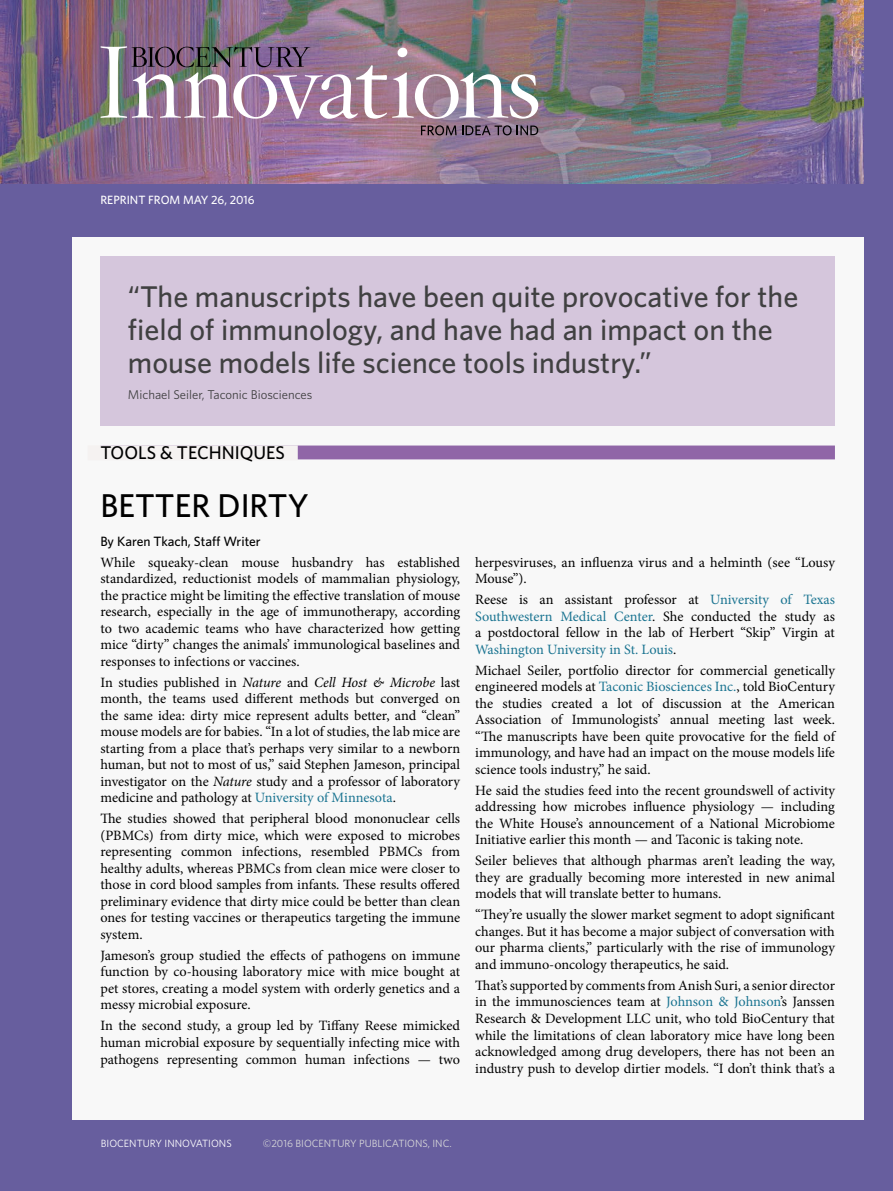
<style>
.page{position:relative;width:893px;height:1191px;background:#675e9e}
.page>*{position:absolute;margin:0;border:0;box-sizing:border-box;transform-origin:0 0}
.title_banner{font:500 33px "Whitney";color:#000}
.pull_quote_20{font:500 30px/33px "Whitney";color:#404041}
.Tools-Tech_KICK{font:500 18.45px "Whitney";color:#000}
.body_text{font:14.25px/16.5px "Minion Pro";color:#000;text-align:justify}
.byline{font:500 13.5px "Whitney";color:#000}
.pull_quote_attribute{font:12.75px "Whitney";color:#404041}
.date-vol-num{font:500 12px "Whitney";color:#fff}
.t1{font:10.5px "Whitney";color:#d8d8d9}
.t2{font:10.5px "Whitney";color:#fff}
.s1{font-style:italic}
.s2{color:#1a7491}
</style>
<div class="page">
<img style="left:0;top:0;width:863px;height:184px">
<img style="left:100px;top:46px;width:438px;height:73px">
<svg style="left:421px;top:125px;width:117px;height:10px"></svg>
<div style="left:72px;top:237px;width:791px;height:882px;background:#f8f8f8"></div>
<div style="left:100px;top:445px;width:735px;height:14px;background:#9066a7"></div>
<div style="left:88px;top:445px;width:210px;height:15px;background:#f5f2f1"></div>
<div style="left:101px;top:256px;width:734px;height:169px;background:#d5c6dc"></div>
<p class="date-vol-num" style="left:100px;top:192px;width:155px">REPRINT FROM MAY 26, 2016</p>
<p class="pull_quote_20" style="left:128px;top:279px;width:672px">“The manuscripts have been quite provocative for the field of immunology, and have had an impact on the mouse models life science tools industry.”</p>
<p class="pull_quote_attribute" style="left:128px;top:385px;width:186px">Michael Seiler, Taconic Biosciences</p>
<p class="Tools-Tech_KICK" style="left:100px;top:440px;width:186px">TOOLS &amp; TECHNIQUES</p>
<p class="title_banner" style="left:100px;top:484px;width:210px">BETTER DIRTY</p>
<p class="byline" style="left:100px;top:532px;width:162px">By Karen Tkach, Staff Writer</p>
<p class="body_text" style="left:100px;top:554px;width:361px">While squeaky-clean mouse husbandry has established standardized, reductionist models of mammalian physiology, the practice might be limiting the effective translation of mouse research, especially in the age of immunotherapy, according to two academic teams who have characterized how getting mice “dirty” changes the animals’ immunological baselines and responses to infections or vaccines.</p>
<p class="body_text" style="left:100px;top:674px;width:361px">In studies published in <span class="s1">Nature</span> and <span class="s1">Cell Host &amp; Microbe</span> last month, the teams used different methods but converged on the same idea: dirty mice represent adults better, and “clean” mouse models are for babies. “In a lot of studies, the lab mice are starting from a place that’s perhaps very similar to a newborn human, but not to most of us,” said Stephen Jameson, principal investigator on the <span class="s1">Nature</span> study and a professor of laboratory medicine and pathology at <span class="s2">University of Minnesota</span>.</p>
<p class="body_text" style="left:100px;top:810px;width:361px">The studies showed that peripheral blood mononuclear cells (PBMCs) from dirty mice, which were exposed to microbes representing common infections, resembled PBMCs from healthy adults, whereas PBMCs from clean mice were closer to those in cord blood samples from infants. These results offered preliminary evidence that dirty mice could be better than clean ones for testing vaccines or therapeutics targeting the immune system.</p>
<p class="body_text" style="left:100px;top:947px;width:361px">Jameson’s group studied the effects of pathogens on immune function by co-housing laboratory mice with mice bought at pet stores, creating a model system with orderly genetics and a messy microbial exposure.</p>
<p class="body_text" style="left:100px;top:1017px;width:361px">In the second study, a group led by Tiffany Reese mimicked human microbial exposure by sequentially infecting mice with pathogens representing common human infections — two</p>
<p class="body_text" style="left:475px;top:554px;width:361px">herpesviruses, an influenza virus and a helminth (see “Lousy<br>Mouse”).</p>
<p class="body_text" style="left:475px;top:591px;width:361px">Reese is an assistant professor at <span class="s2">University of Texas Southwestern Medical Center</span>. She conducted the study as a postdoctoral fellow in the lab of Herbert “Skip” Virgin at <span class="s2">Washington University in St. Louis</span>.</p>
<p class="body_text" style="left:475px;top:662px;width:361px">Michael Seiler, portfolio director for commercial genetically engineered models at <span class="s2">Taconic Biosciences Inc.</span>, told BioCentury the studies created a lot of discussion at the American Association of Immunologists’ annual meeting last week. “The manuscripts have been quite provocative for the field of immunology, and have had an impact on the mouse models life science tools industry,” he said.</p>
<p class="body_text" style="left:475px;top:782px;width:361px">He said the studies feed into the recent groundswell of activity addressing how microbes influence physiology — including the White House’s announcement of a National Microbiome Initiative earlier this month — and Taconic is taking note.</p>
<p class="body_text" style="left:475px;top:852px;width:361px">Seiler believes that although pharmas aren’t leading the way, they are gradually becoming more interested in new animal models that will translate better to humans.</p>
<p class="body_text" style="left:475px;top:906px;width:361px">“They’re usually the slower market segment to adopt significant changes. But it has become a major subject of conversation with our pharma clients,” particularly with the rise of immunology and immuno-oncology therapeutics, he said.</p>
<p class="body_text" style="left:475px;top:977px;width:361px">That’s supported by comments from Anish Suri, a senior director in the immunosciences team at <span class="s2">Johnson &amp; Johnson</span>’s Janssen Research &amp; Development LLC unit, who told BioCentury that while the limitations of clean laboratory mice have long been acknowledged among drug developers, there has not been an industry push to develop dirtier models. “I don’t think that’s a</p>
<p class="t2" style="left:101px;top:1136px;width:132px">BIOCENTURY INNOVATIONS</p>
<p class="t1" style="left:263px;top:1136px;width:190px">©2016 BIOCENTURY PUBLICATIONS, INC.</p>
</div>
